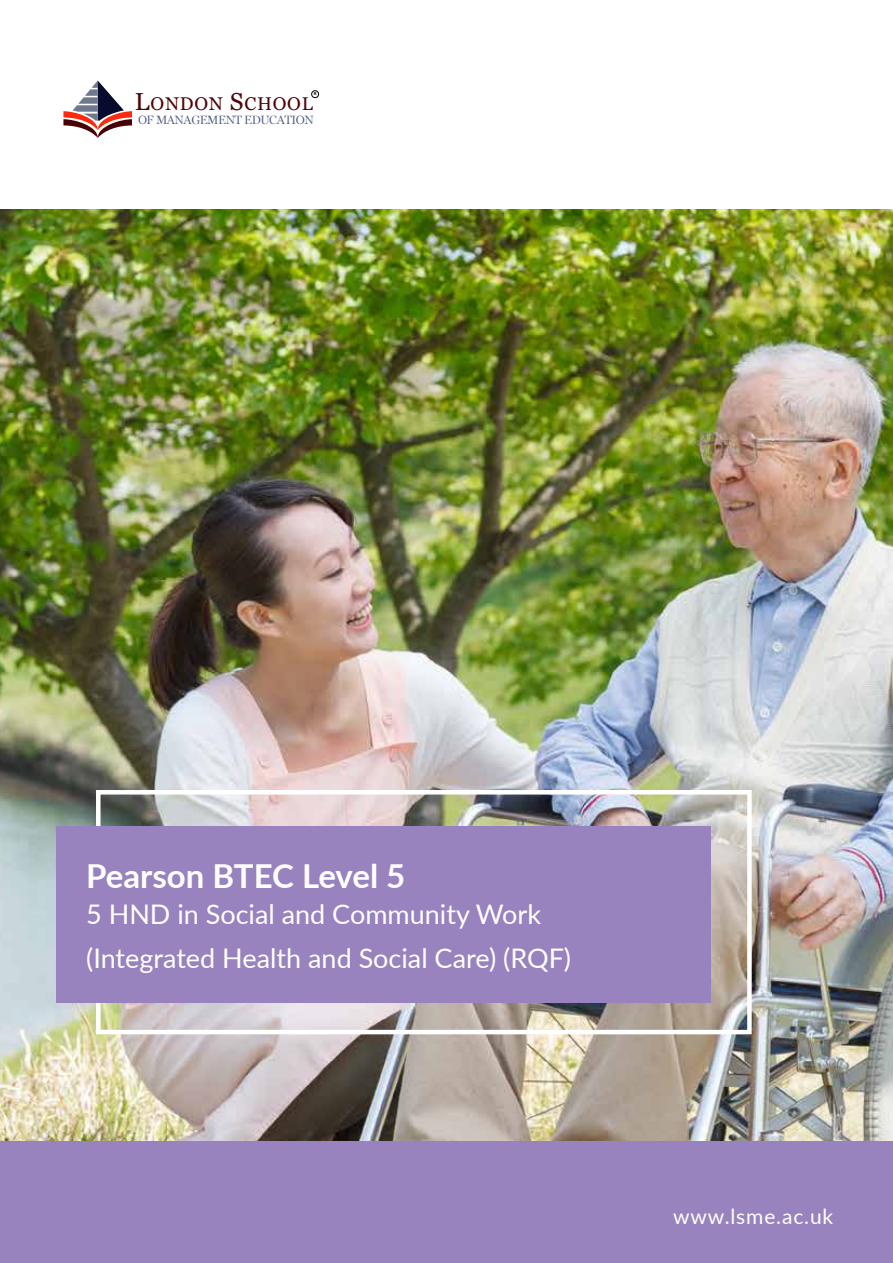
<style>
.page{position:relative;width:893px;height:1263px;background:#fff}
.page>*{position:absolute;margin:0;border:0;box-sizing:border-box;transform-origin:0 0}
.t1{font:700 33px "Lato";color:#fff}
.t2{font:27px/44.4px "Lato";color:#fff}
.t3{font:21px "Lato";letter-spacing:.04em;color:#fff}
.t4{font:18.45px "Georgia";letter-spacing:.04em;color:#4f0405}
.t5{font:300 12.3px "SD Georgia";letter-spacing:-.04em;color:#44537d}
.t6{font:700 4.05px "Arial";color:#000}
.s1{font-size:24.6px}
</style>
<div class="page">
<img style="left:0;top:210px;width:893px;height:931px">
<div style="left:0;top:1141px;width:893px;height:122px;background:#9983be"></div>
<div style="left:96px;top:790px;width:656px;height:244px;border:4px solid #fff"></div>
<div style="left:56px;top:826px;width:655px;height:177px;background:#9983be"></div>
<svg style="left:63px;top:80px;width:69px;height:58px"></svg>
<div style="left:311px;top:90px;width:8px;height:8px;border:1px solid #000;border-radius:50%"></div>
<p class="t4" style="left:135px;top:90px;width:180px"><span class="s1">L</span>ONDON <span class="s1">S</span>CHOOL</p>
<p class="t5" style="left:138px;top:113px;width:177px">OF MANAGEMENT EDUCATION</p>
<p class="t6" style="left:314px;top:91px;width:4px">R</p>
<p class="t1" style="left:86px;top:852px;width:321px">Pearson BTEC Level 5</p>
<p class="t2" style="left:86px;top:890px;width:486px">5 HND in Social and Community Work (Integrated Health and Social Care) (RQF)</p>
<p class="t3" style="left:673px;top:1201px;width:162px">www.lsme.ac.uk</p>
</div>
